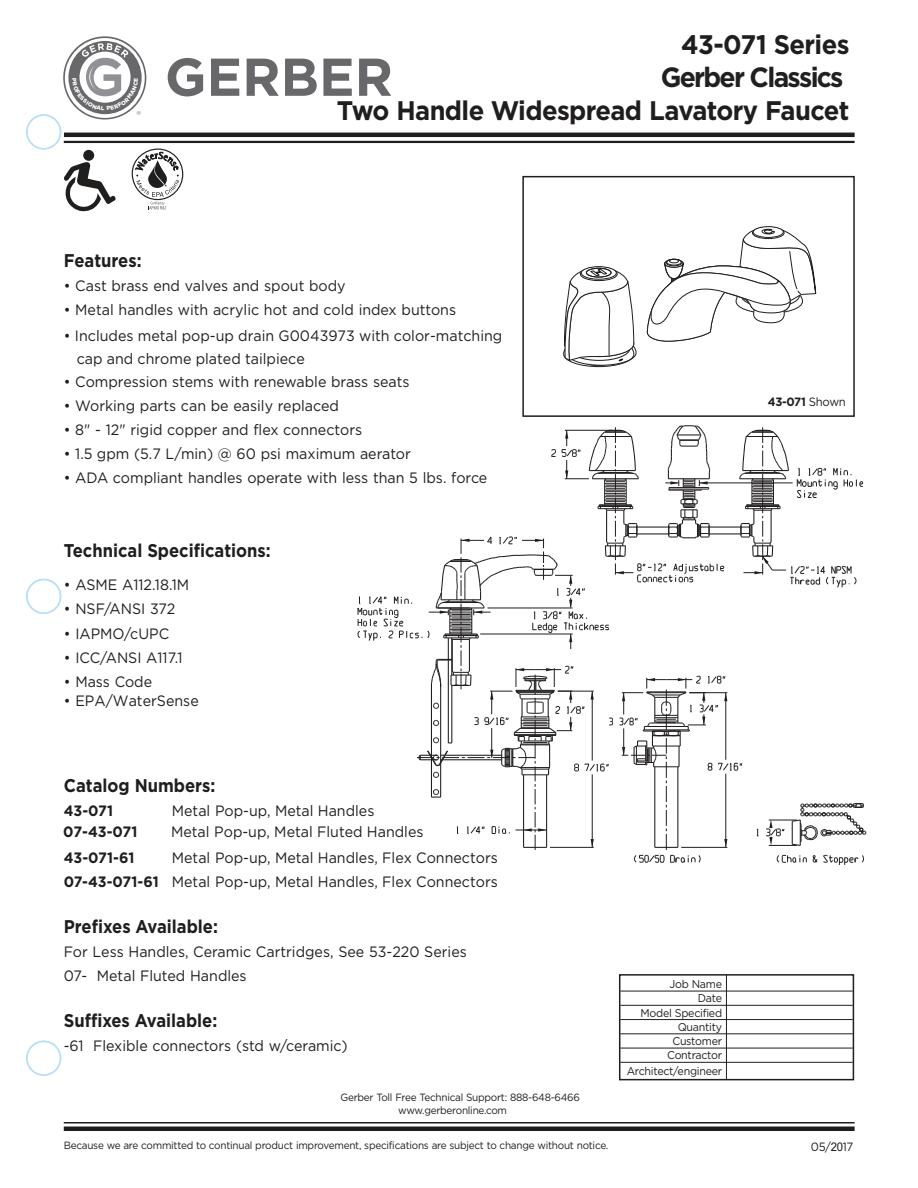
<style>
.page{position:relative;width:918px;height:1188px;background:#fff}
.page>*{position:absolute;margin:0;border:0;box-sizing:border-box;transform-origin:0 0}
.t1{font:700 53.1px "Gotham";color:#68686b}
.t2{font:700 27.75px "Gotham";letter-spacing:-.065em;color:#221f1f;scale:.95 1}
.t3{font:700 26.85px "Gotham";letter-spacing:-.025em;color:#201d1e;scale:.95 1}
.t4{font:700 18.45px "Gotham";color:#201d1e;scale:.9 1}
.t5{font:15px/24px "Gotham";color:#201d1e;scale:.95 1}
.t6{font:700 15px "Gotham";color:#201d1e;scale:.95 1}
.t7{font:700 12px "Gotham";color:#201d1e;scale:.95 1}
.t8{font:12px "Gotham";color:#201d1e;scale:.95 1}
.t9{font:11.25px/14.2px "Gotham";letter-spacing:-.025em;color:#201d1e;text-align:right;scale:.95 1}
.t10{font:10.5px/12.6px "Gotham";letter-spacing:-.025em;color:#201d1e;scale:.95 1}
.t11{font:5.7px "Gotham";color:#68686b}
.s1{font-weight:700}
.s2{font-weight:400}
.s3{font-family:"Arial"}
</style>
<div class="page">
<hr style="left:64px;top:133px;width:791px;height:4px;background:#201d1e">
<hr style="left:64px;top:141px;width:791px;height:2px;background:#201d1e">
<hr style="left:64px;top:1122px;width:791px;height:2px;background:#201d1e">
<div style="left:64px;top:1126px;width:791px;height:5px;background:#201d1e"></div>
<div style="left:619px;top:974px;width:235px;height:106px;border:2px solid #201d1e"></div>
<hr style="left:620px;top:991px;width:233px;height:1px;background:#201d1e">
<hr style="left:620px;top:1005px;width:233px;height:1px;background:#201d1e">
<hr style="left:620px;top:1019px;width:233px;height:1px;background:#201d1e">
<hr style="left:620px;top:1033px;width:233px;height:1px;background:#201d1e">
<hr style="left:620px;top:1048px;width:233px;height:1px;background:#201d1e">
<hr style="left:620px;top:1062px;width:233px;height:1px;background:#201d1e">
<hr style="left:726px;top:975px;width:1px;height:105px;background:#201d1e">
<div style="left:522px;top:176px;width:333px;height:241px;border:2px solid #201d1e"></div>
<div style="left:753px;top:226px;width:31px;height:12px;border:1px solid #201d1e;border-radius:50%"></div>
<div style="left:581px;top:266px;width:36px;height:14px;border:1px solid #201d1e;border-radius:50%"></div>
<svg style="left:563px;top:267px;width:74px;height:101px"></svg>
<svg style="left:646px;top:227px;width:170px;height:115px"></svg>
<svg style="left:357px;top:425px;width:509px;height:440px"></svg>
<div style="left:26px;top:114px;width:35px;height:36px;border:2px solid #b9e0f7;border-radius:50%"></div>
<div style="left:26px;top:1041px;width:35px;height:35px;border:2px solid #b9e0f7;border-radius:50%"></div>
<div style="left:26px;top:579px;width:35px;height:35px;border:2px solid #b9e0f7;border-radius:50%"></div>
<div style="left:83px;top:150px;width:11px;height:11px;background:#211e1e;border-radius:50%"></div>
<svg style="left:64px;top:162px;width:52px;height:50px"></svg>
<svg style="left:132px;top:148px;width:52px;height:61px"></svg>
<svg style="left:63px;top:36px;width:83px;height:84px"></svg>
<p class="t11" style="left:136px;top:110px;width:6px">®</p>
<h3 class="t3" style="left:681px;top:29px;width:179px">43-071 Series</h3>
<h2 class="t2" style="left:661px;top:62px;width:194px">Gerber Classics</h2>
<h3 class="t3" style="left:337px;top:95px;width:541px">Two Handle Widespread Lavatory Faucet</h3>
<h1 class="t1" style="left:165px;top:46px;width:230px">GERBER</h1>
<p class="t4" style="left:64px;top:250px;width:88px">Features:</p>
<p class="t5" style="left:64px;top:274px;width:298px">• Cast brass end valves and spout body</p>
<p class="t5" style="left:64px;top:298px;width:415px">• Metal handles with acrylic hot and cold index buttons</p>
<p class="t5" style="left:77px;top:325px;width:450px;line-height:22.4px;text-indent:-13px">• Includes metal pop-up drain G0043973 with color-matching cap and chrome plated tailpiece</p>
<p class="t5" style="left:64px;top:370px;width:366px">• Compression stems with renewable brass seats</p>
<p class="t5" style="left:64px;top:394px;width:291px">• Working parts can be easily replaced</p>
<p class="t5" style="left:64px;top:418px;width:316px">• 8" - 12" rigid copper and flex connectors</p>
<p class="t5" style="left:64px;top:442px;width:367px">• 1.5 gpm (5.7 L/min) @ 60 psi maximum aerator</p>
<p class="t5" style="left:64px;top:466px;width:447px">• ADA compliant handles operate with less than 5 lbs. force</p>
<p class="t4" style="left:64px;top:539px;width:232px">Technical Specifications:</p>
<p class="t5" style="left:64px;top:572px;width:134px">• ASME A112.18.1M</p>
<p class="t5" style="left:64px;top:596px;width:119px">• NSF/ANSI 372</p>
<p class="t5" style="left:64px;top:621px;width:112px">• IAPMO/cUPC</p>
<p class="t5" style="left:64px;top:645px;width:127px">• ICC/ANSI A117.1</p>
<p class="t5" style="left:64px;top:669px;width:95px">• Mass Code</p>
<p class="t5" style="left:64px;top:689px;width:144px">• EPA/WaterSense</p>
<p class="t4" style="left:64px;top:774px;width:170px">Catalog Numbers:</p>
<p class="t6" style="left:64px;top:802px;width:54px">43-071</p>
<p class="t5" style="left:172px;top:798px;width:215px">Metal Pop-up, Metal Handles</p>
<p class="t6" style="left:64px;top:849px;width:76px">43-071-61</p>
<p class="t6" style="left:63px;top:823px;width:80px">07-43-071</p>
<p class="t5" style="left:171px;top:820px;width:267px">Metal Pop-up, Metal Fluted Handles</p>
<p class="t5" style="left:64px;top:845px;width:458px;text-align:right">Metal Pop-up, Metal Handles, Flex Connectors<br><span class="s1">07-43-071-61</span> Metal Pop-up, Metal Handles, Flex Connectors</p>
<p class="t4" style="left:64px;top:916px;width:173px">Prefixes Available:</p>
<p class="t5" style="left:64px;top:939px;width:426px">For Less Handles, Ceramic Cartridges, See 53-220 Series<br>07- Metal Fluted Handles</p>
<p class="t4" style="left:64px;top:1010px;width:172px">Suffixes Available:</p>
<p class="t5" style="left:64px;top:1033px;width:300px">-61 Flexible connectors (std w/ceramic)</p>
<p class="t10" style="left:398px;top:1091px;width:193px;text-indent:-58px">Gerber Toll Free Technical Support: 888-648-6466 www.gerberonline.com</p>
<p class="t10" style="left:64px;top:1139px;width:575px">Because we are committed to continual product improvement, specifications are subject to change without notice.</p>
<p class="t9" style="left:669px;top:976px;width:57px">Job Name</p>
<p class="t9" style="left:641px;top:991px;width:87px">Date<br>Model Specified<br>Quantity<br>Customer<br>Contractor</p>
<p class="t9" style="left:627px;top:1063px;width:102px">Architect/engineer</p>
<p class="t7" style="left:768px;top:394px;width:84px">43-071 <span class="s2">Shown</span></p>
<p class="t8" style="left:811px;top:1140px;width:46px">05/<span class="s3">20</span>17</p>
</div>
